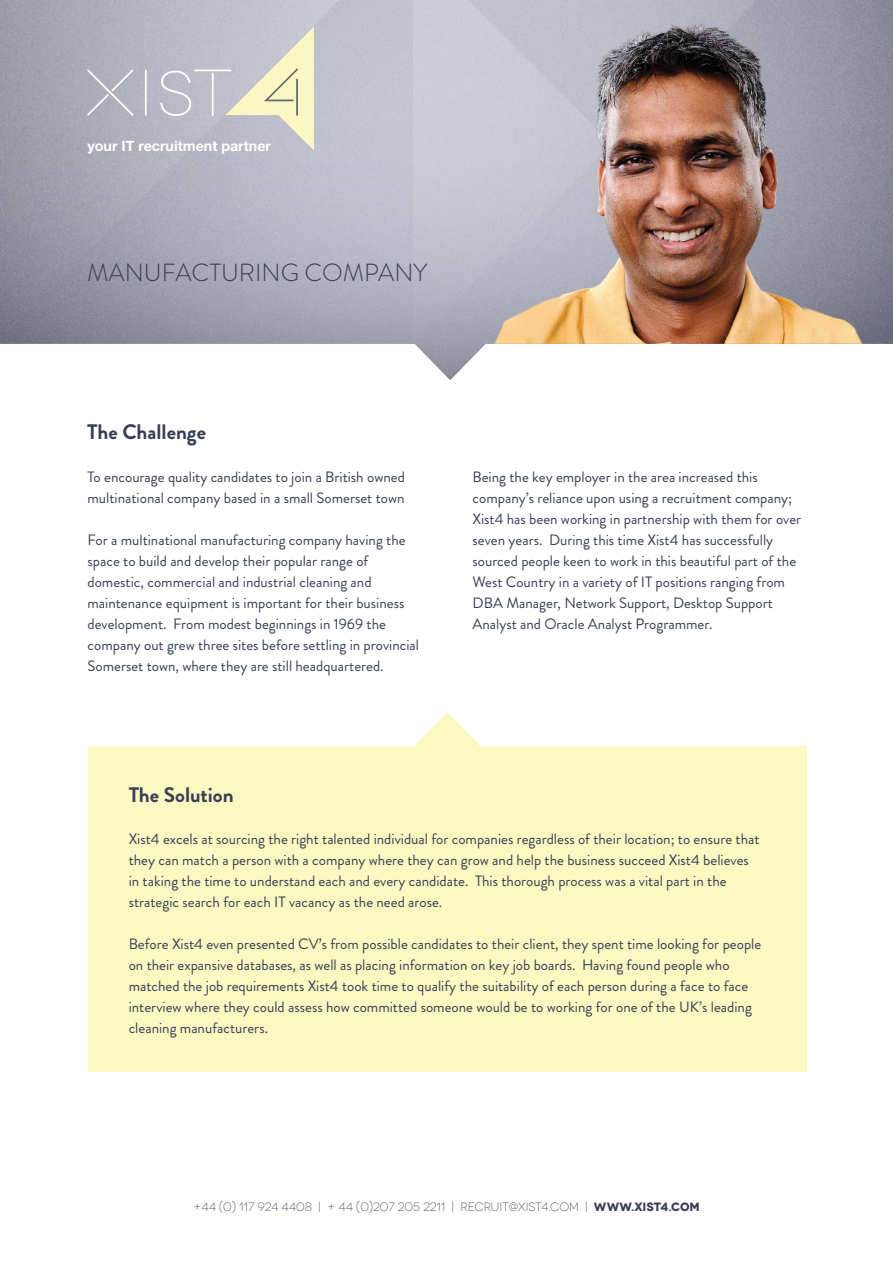
<style>
.page{position:relative;width:893px;height:1262px;background:#fff}
.page>*{position:absolute;margin:0;border:0;box-sizing:border-box;transform-origin:0 0}
.t1{font:300 24.75px "Brandon Grotesque";color:#383f55}
.t2{font:700 21px "Brandon Grotesque";color:#383f55}
.t3{font:15px/21px "Brandon Grotesque";color:#383f55}
.t4{font:700 14.25px "Helvetica Neue";color:#fff}
.t5{font:300 12px "Novecentowide";color:#383f55}
.s1{font-weight:700}
</style>
<div class="page">
<div style="left:88px;top:746px;width:719px;height:325px;background:#fcf8c2"></div>
<svg style="left:416px;top:712px;width:63px;height:34px"></svg>
<img style="left:0;top:0;width:892px;height:83px">
<svg style="left:0;top:83px;width:449px;height:296px;background:#b4b5c0"></svg>
<img style="left:449px;top:5px;width:443px;height:375px">
<svg style="left:87px;top:69px;width:46px;height:47px;background:#b6b7c1"></svg>
<hr style="left:145px;top:69px;width:2px;height:47px;background:#fff">
<svg style="left:160px;top:71px;width:31px;height:45px"></svg>
<hr style="left:194px;top:69px;width:37px;height:2px;background:#fff">
<svg style="left:212px;top:73px;width:1px;height:43px"></svg>
<svg style="left:225px;top:26px;width:89px;height:124px;background:#d4d4c6"></svg>
<p class="t4" style="left:87px;top:137px;width:185px">your IT recruitment partner</p>
<h1 class="t1" style="left:87px;top:255px;width:342px">MANUFACTURING COMPANY</h1>
<h2 class="t2" style="left:87px;top:417px;width:120px">The Challenge</h2>
<p class="t3" style="left:87px;top:466px;width:319px">To encourage quality candidates to join a British owned multinational company based in a small Somerset town</p>
<p class="t3" style="left:87px;top:529px;width:333px">For a multinational manufacturing company having the space to build and develop their popular range of domestic, commercial and industrial cleaning and maintenance equipment is important for their business development. From modest beginnings in 1969 the company out grew three sites before settling in provincial Somerset town, where they are still headquartered.</p>
<p class="t3" style="left:472px;top:466px;width:330px">Being the key employer in the area increased this company’s reliance upon using a recruitment company; Xist4 has been working in partnership with them for over seven years. During this time Xist4 has successfully sourced people keen to work in this beautiful part of the West Country in a variety of IT positions ranging from DBA Manager, Network Support, Desktop Support Analyst and Oracle Analyst Programmer.</p>
<h2 class="t2" style="left:129px;top:780px;width:106px">The Solution</h2>
<p class="t3" style="left:129px;top:828px;width:632px">Xist4 excels at sourcing the right talented individual for companies regardless of their location; to ensure that they can match a person with a company where they can grow and help the business succeed Xist4 believes in taking the time to understand each and every candidate. This thorough process was a vital part in the strategic search for each IT vacancy as the need arose.</p>
<p class="t3" style="left:129px;top:933px;width:634px">Before Xist4 even presented CV’s from possible candidates to their client, they spent time looking for people on their expansive databases, as well as placing information on key job boards. Having found people who matched the job requirements Xist4 took time to qualify the suitability of each person during a face to face interview where they could assess how committed someone would be to working for one of the UK’s leading cleaning manufacturers.</p>
<p class="t5" style="left:193px;top:1200px;width:508px">+44 (0) 117 924 4408 | + 44 (0)207 205 2211 | RECRUIT@XIST4.COM | <span class="s1">WWW.XIST4.COM</span></p>
</div>
